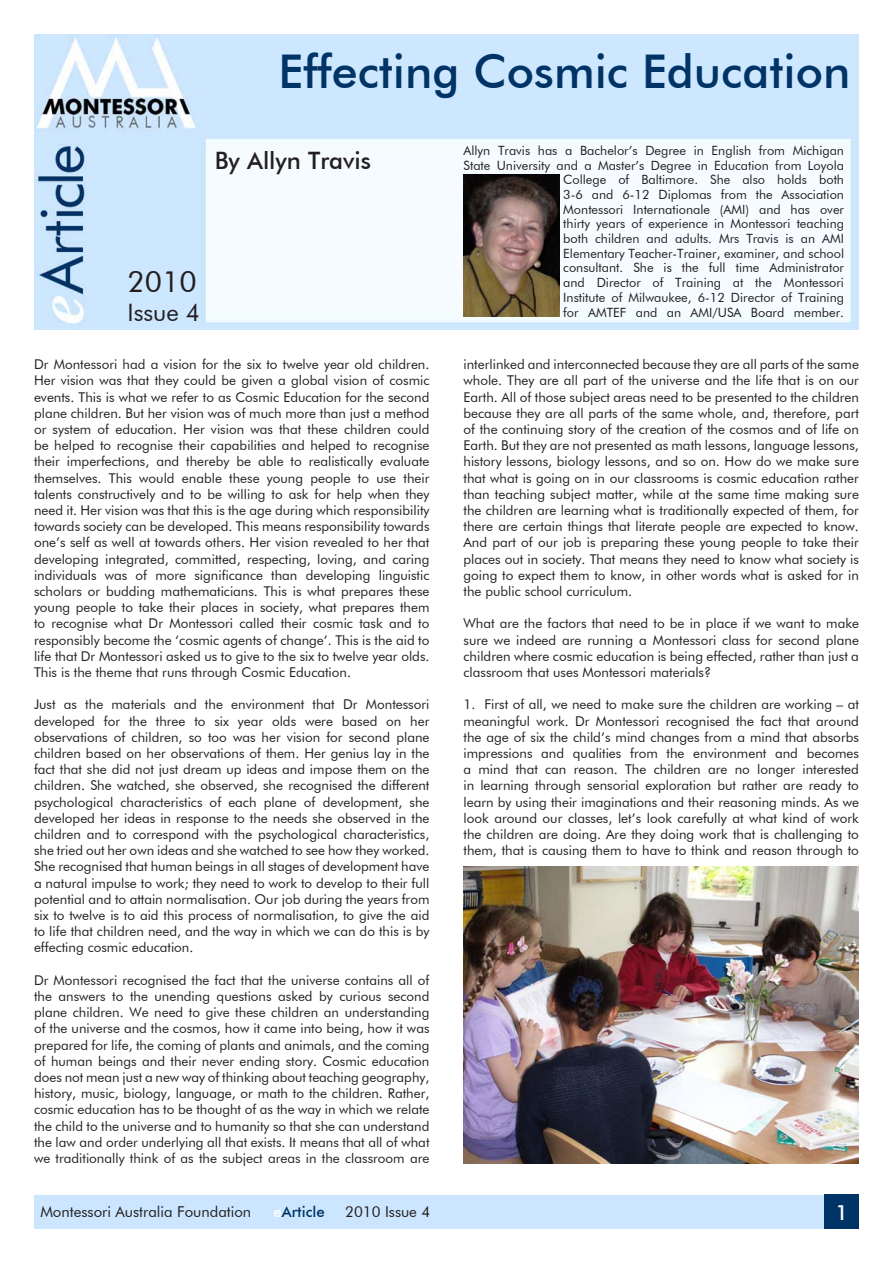
<style>
.page{position:relative;width:893px;height:1263px;background:#fff}
.page>*{position:absolute;margin:0;border:0;box-sizing:border-box;transform-origin:0 0}
.Heading_Futura_Blue{font:500 46.5px "Futura BT";color:#036}
.Heading_Futura_Blue-2{font:29.25px "Futura BT";color:#231f20}
.Heading_Futura_Blue-3{font:500 24px "Futura BT";color:#231f20}
.Heading_Futura_Blue-4{font:24px "Futura BT";color:#231f20}
.t1{font:500 21px "Futura BT";color:#fff}
.t2{font:15px "Futura BT";color:#231f20}
.t3{font:500 15px "Futura BT";color:#036}
.Program_Text_No_Inde{font:13.5px/16.2px "Futura BT";color:#231f20;text-align:justify}
.Program_Text_No_Inde-2{font:12.75px/14.7px "Futura BT";color:#231f20;text-align:right}
.s1{color:#fff}
</style>
<div class="page">
<div style="left:34px;top:1195px;width:825px;height:34px;background:#cce6ff"></div>
<img style="left:825px;top:1195px;width:34px;height:34px">
<img style="left:34px;top:34px;width:825px;height:295px">
<img style="left:463px;top:175px;width:96px;height:142px">
<img style="left:464px;top:866px;width:395px;height:297px">
<p class="Heading_Futura_Blue" style="left:279px;top:44px;width:573px">Effecting Cosmic Education</p>
<p class="Heading_Futura_Blue-3" style="left:215px;top:146px;width:158px">By Allyn Travis</p>
<p class="Heading_Futura_Blue-2" style="left:128px;top:264px;width:71px">2010</p>
<p class="Heading_Futura_Blue-4" style="left:128px;top:298px;width:74px">Issue 4</p>
<p class="Program_Text_No_Inde-2" style="left:463px;top:143px;width:382px">Allyn Travis has a Bachelor’s Degree in English from Michigan State University and a Master’s Degree in Education from Loyola College of Baltimore. She also holds both<br>3-6 and 6-12 Diplomas from the Association<br>Montessori Internationale (AMI) and has over<br>thirty years of experience in Montessori teaching<br>both children and adults. Mrs Travis is an AMI<br>Elementary Teacher-Trainer, examiner, and school<br>consultant. She is the full time Administrator<br>and Director of Training at the Montessori<br>Institute of Milwaukee, 6-12 Director of Training<br>for AMTEF and an AMI/USA Board member.</p>
<p class="Program_Text_No_Inde" style="left:34px;top:356px;width:397px">Dr Montessori had a vision for the six to twelve year old children.<br>Her vision was that they could be given a global vision of cosmic events. This is what we refer to as Cosmic Education for the second plane children. But her vision was of much more than just a method or system of education. Her vision was that these children could be helped to recognise their capabilities and helped to recognise their imperfections, and thereby be able to realistically evaluate themselves. This would enable these young people to use their talents constructively and to be willing to ask for help when they need it. Her vision was that this is the age during which responsibility towards society can be developed. This means responsibility towards one’s self as well at towards others. Her vision revealed to her that developing integrated, committed, respecting, loving, and caring individuals was of more significance than developing linguistic scholars or budding mathematicians. This is what prepares these young people to take their places in society, what prepares them to recognise what Dr Montessori called their cosmic task and to responsibly become the ‘cosmic agents of change’. This is the aid to life that Dr Montessori asked us to give to the six to twelve year olds.<br>This is the theme that runs through Cosmic Education.</p>
<p class="Program_Text_No_Inde" style="left:34px;top:696px;width:397px">Just as the materials and the environment that Dr Montessori developed for the three to six year olds were based on her observations of children, so too was her vision for second plane children based on her observations of them. Her genius lay in the fact that she did not just dream up ideas and impose them on the children. She watched, she observed, she recognised the different psychological characteristics of each plane of development, she developed her ideas in response to the needs she observed in the children and to correspond with the psychological characteristics, she tried out her own ideas and she watched to see how they worked.<br>She recognised that human beings in all stages of development have a natural impulse to work; they need to work to develop to their full potential and to attain normalisation. Our job during the years from six to twelve is to aid this process of normalisation, to give the aid to life that children need, and the way in which we can do this is by effecting cosmic education.</p>
<p class="Program_Text_No_Inde" style="left:34px;top:972px;width:397px">Dr Montessori recognised the fact that the universe contains all of the answers to the unending questions asked by curious second plane children. We need to give these children an understanding of the universe and the cosmos, how it came into being, how it was prepared for life, the coming of plants and animals, and the coming of human beings and their never ending story. Cosmic education does not mean just a new way of thinking about teaching geography, history, music, biology, language, or math to the children. Rather, cosmic education has to be thought of as the way in which we relate the child to the universe and to humanity so that she can understand the law and order underlying all that exists. It means that all of what we traditionally think of as the subject areas in the classroom are</p>
<p class="Program_Text_No_Inde" style="left:463px;top:356px;width:397px">interlinked and interconnected because they are all parts of the same whole. They are all part of the universe and the life that is on our Earth. All of those subject areas need to be presented to the children because they are all parts of the same whole, and, therefore, part of the continuing story of the creation of the cosmos and of life on Earth. But they are not presented as math lessons, language lessons, history lessons, biology lessons, and so on. How do we make sure that what is going on in our classrooms is cosmic education rather than teaching subject matter, while at the same time making sure the children are learning what is traditionally expected of them, for there are certain things that literate people are expected to know.<br>And part of our job is preparing these young people to take their places out in society. That means they need to know what society is going to expect them to know, in other words what is asked for in the public school curriculum.</p>
<p class="Program_Text_No_Inde" style="left:463px;top:615px;width:397px">What are the factors that need to be in place if we want to make sure we indeed are running a Montessori class for second plane children where cosmic education is being effected, rather than just a classroom that uses Montessori materials?</p>
<p class="Program_Text_No_Inde" style="left:463px;top:696px;width:397px">1. First of all, we need to make sure the children are working – at meaningful work. Dr Montessori recognised the fact that around the age of six the child’s mind changes from a mind that absorbs impressions and qualities from the environment and becomes a mind that can reason. The children are no longer interested in learning through sensorial exploration but rather are ready to learn by using their imaginations and their reasoning minds. As we look around our classes, let’s look carefully at what kind of work the children are doing. Are they doing work that is challenging to them, that is causing them to have to think and reason through to</p>
<p class="t2" style="left:40px;top:1202px;width:212px">Montessori Australia Foundation</p>
<p class="t3" style="left:273px;top:1202px;width:53px"><span class="s1">e</span>Article</p>
<p class="t2" style="left:345px;top:1202px;width:87px">2010 Issue 4</p>
<p class="t1" style="left:835px;top:1199px;width:14px">1</p>
</div>
